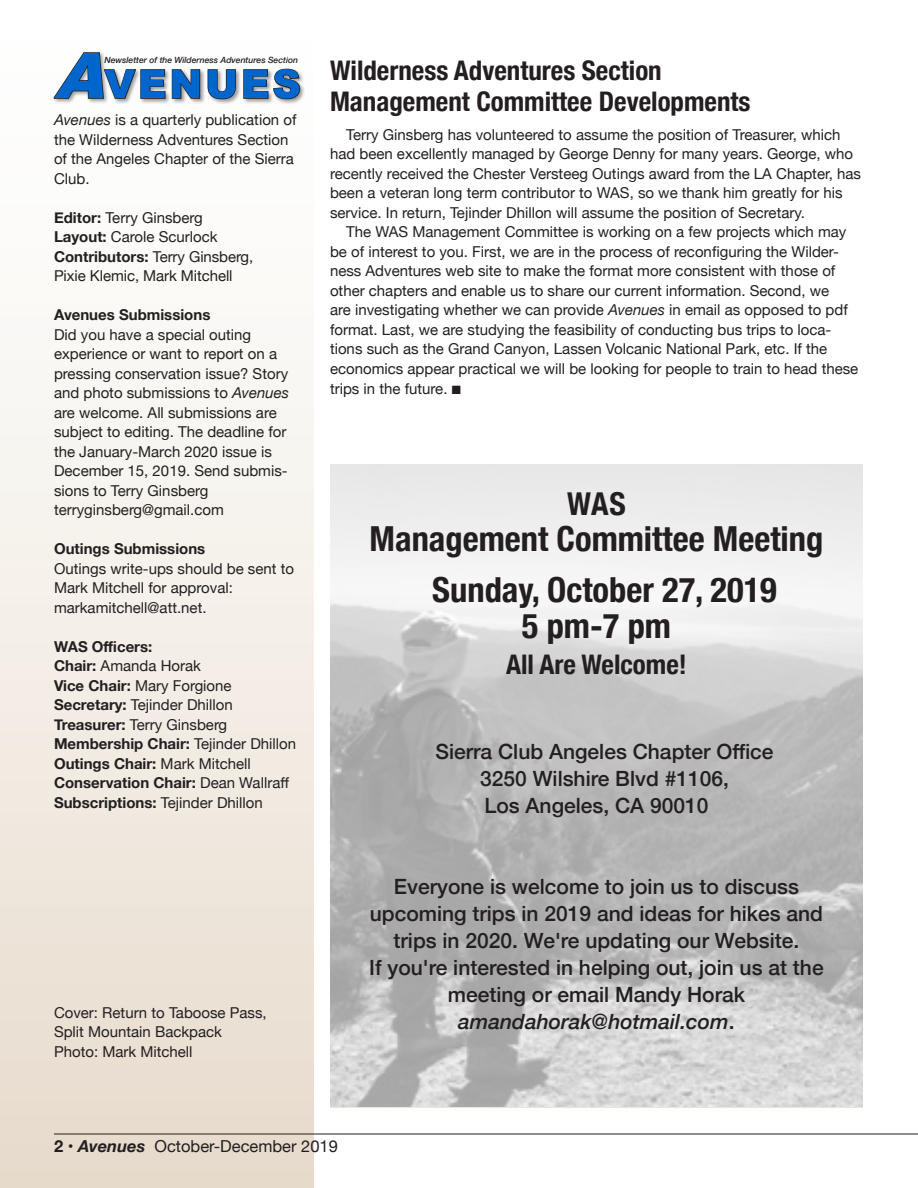
<style>
.page{position:relative;width:918px;height:1188px;background:#fff}
.page>*{position:absolute;margin:0;border:0;box-sizing:border-box;transform-origin:0 0}
.t1{font:900 39.45px "Arial";letter-spacing:.075em;color:#0066cb}
.text{font:700 condensed 34.5px/36px "Helvetica Neue";color:#231f20;text-align:center}
.t2{font:700 condensed 31.5px "Helvetica Neue";color:#231f20}
.titles{font:700 condensed 27px/31.5px "Helvetica Neue";color:#231f20}
.text-2{font:700 condensed 27px "Helvetica Neue";color:#231f20}
.text-3{font:500 21px/27px "Helvetica Neue";color:#231f20}
.t3{font:16.5px "Helvetica Neue";color:#231f20}
.text-4{font:15px/19.5px "Helvetica Neue";color:#231f20}
.no-indent{font:700 15px "Helvetica Neue";color:#231f20}
.t4{font:italic 500 8.55px "Helvetica Neue";color:#231f20}
.s1{font-style:italic;font-size:63px}
.s2{font-style:italic}
.s3{font-weight:700}
.s4{font-weight:400}
.s5{font-weight:700;font-style:italic}
</style>
<div class="page">
<div style="left:0;top:0;width:314px;height:1188px;background:linear-gradient(to bottom,#fff,#e8dcce)"></div>
<div style="left:52px;top:51px;width:254px;height:54px;background:#231f20;opacity:.44"></div>
<svg style="left:51px;top:52px;width:150px;height:48px"></svg>
<svg style="left:207px;top:68px;width:30px;height:32px"></svg>
<svg style="left:243px;top:68px;width:58px;height:32px;background:#999798"></svg>
<img style="left:330px;top:464px;width:533px;height:643px">
<hr style="left:54px;top:1134px;width:864px;height:1px;background:#231f20">
<p class="t1" style="left:54px;top:55px;width:248px"><span class="s1">A</span>VENUES</p>
<p class="t4" style="left:105px;top:53px;width:195px">Newsletter of the Wilderness Adventures Section</p>
<p class="text-4" style="left:54px;top:111px;width:244px"><span class="s2">Avenues</span> is a quarterly publication of the Wilderness Adventures Section of the Angeles Chapter of the Sierra<br>Club.</p>
<p class="text-4" style="left:54px;top:208px;width:165px"><span class="s3">Editor:</span> Terry Ginsberg<br><span class="s3">Layout:</span> Carole Scurlock</p>
<p class="text-4" style="left:54px;top:247px;width:201px"><span class="s3">Contributors:</span> Terry Ginsberg,<br>Pixie Klemic, Mark Mitchell</p>
<p class="no-indent" style="left:54px;top:303px;width:158px">Avenues Submissions</p>
<p class="text-4" style="left:54px;top:325px;width:237px">Did you have a special outing experience or want to report on a pressing conservation issue? Story and photo submissions to <span class="s2">Avenues </span>are welcome. All submissions are subject to editing. The deadline for the January-March 2020 issue is<br>December 15, 2019. Send submis&shy;sions to Terry Ginsberg terryginsberg@gmail.com</p>
<p class="no-indent" style="left:54px;top:537px;width:153px">Outings Submissions</p>
<p class="text-4" style="left:54px;top:559px;width:242px">Outings write-ups should be sent to<br>Mark Mitchell for approval: markamitchell@att.net.</p>
<p class="no-indent" style="left:54px;top:635px;width:100px">WAS Officers:</p>
<p class="text-4" style="left:54px;top:657px;width:148px"><span class="s3">Chair:</span> Amanda Horak</p>
<p class="text-4" style="left:54px;top:676px;width:179px"><span class="s3">Vice Chair:</span> Mary Forgione</p>
<p class="text-4" style="left:54px;top:696px;width:180px"><span class="s3">Secretary:</span> Tejinder Dhillon<br><span class="s3">Treasurer:</span> Terry Ginsberg</p>
<p class="no-indent" style="left:54px;top:732px;width:244px">Membership Chair: <span class="s4">Tejinder Dhillon</span></p>
<p class="no-indent" style="left:54px;top:752px;width:198px">Outings Chair: <span class="s4">Mark Mitchell</span></p>
<p class="no-indent" style="left:54px;top:771px;width:237px">Conservation Chair: <span class="s4">Dean Wallraff</span></p>
<p class="text-4" style="left:54px;top:793px;width:210px"><span class="s3">Subscriptions:</span> Tejinder Dhillon</p>
<p class="text-4" style="left:54px;top:1003px;width:214px">Cover: Return to Taboose Pass,<br>Split Mountain Backpack<br>Photo: Mark Mitchell</p>
<p class="titles" style="left:330px;top:53px;width:422px">Wilderness Adventures Section<br>Management Committee Developments</p>
<p class="text-4" style="left:330px;top:125px;width:532px;text-indent:16px">Terry Ginsberg has volunteered to assume the position of Treasurer, which had been excellently managed by George Denny for many years. George, who recently received the Chester Versteeg Outings award from the LA Chapter, has been a veteran long term contributor to WAS, so we thank him greatly for his service. In return, Tejinder Dhillon will assume the position of Secretary.</p>
<p class="text-4" style="left:330px;top:223px;width:530px;text-indent:16px">The WAS Management Committee is working on a few projects which may be of interest to you. First, we are in the process of reconfiguring the Wilder&shy;ness Adventures web site to make the format more consistent with those of other chapters and enable us to share our current information. Second, we<br>are investigating whether we can provide <span class="s2">Avenues</span> in email as opposed to pdf format. Last, we are studying the feasibility of conducting bus trips to loca&shy;tions such as the Grand Canyon, Lassen Volcanic National Park, etc. If the economics appear practical we will be looking for people to train to head these trips in the future. ■</p>
<p class="t2" style="left:567px;top:477px;width:60px">WAS</p>
<p class="text" style="left:370px;top:518px;width:455px">Management Committee Meeting</p>
<p class="text" style="left:432px;top:569px;width:346px">Sunday, October 27, 2019<br>5 pm-7 pm</p>
<p class="text-2" style="left:506px;top:642px;width:182px">All Are Welcome!</p>
<p class="text-3" style="left:436px;top:737px;width:340px">Sierra Club Angeles Chapter Office</p>
<p class="text-3" style="left:480px;top:764px;width:250px">3250 Wilshire Blvd #1106,<br>Los Angeles, CA 90010</p>
<p class="text-3" style="left:394px;top:872px;width:407px">Everyone is welcome to join us to discuss</p>
<p class="text-3" style="left:369px;top:899px;width:456px;text-align:center">upcoming trips in 2019 and ideas for hikes and trips in 2020. We're updating our Website.<br>If you're interested in helping out, join us at the meeting or email Mandy Horak <span class="s2">amandahorak@hotmail.com</span>.</p>
<p class="t3" style="left:54px;top:1134px;width:285px"><span class="s3">2 •</span> <span class="s5">Avenues</span> October-December 2019</p>
</div>
